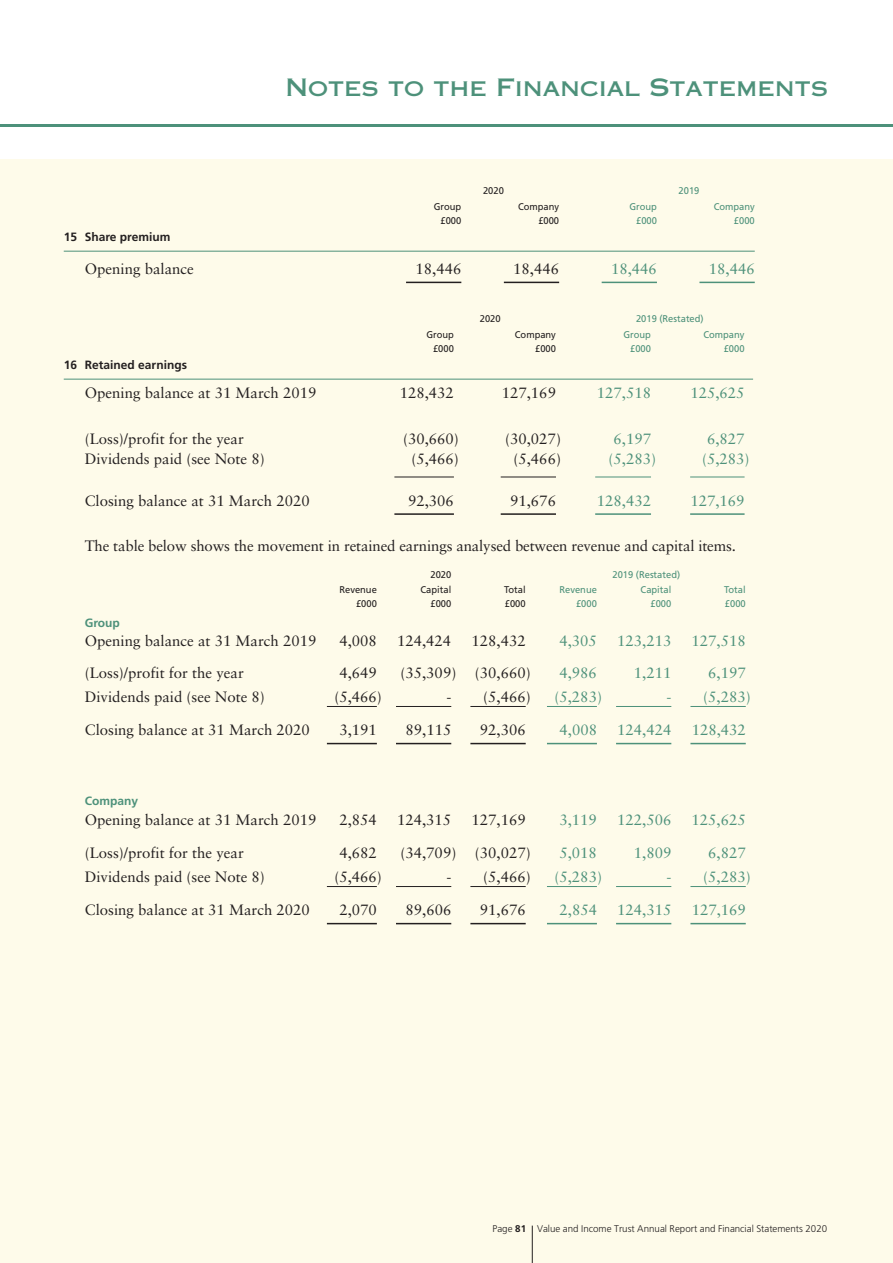
<style>
.page{position:relative;width:893px;height:1263px;background:#fff}
.page>*{position:absolute;margin:0;border:0;box-sizing:border-box;transform-origin:0 0}
.t1{font:24px "Copperplate Gothic Std 31 AB";color:#4d917a}
.t2{font:15px "Sabon";color:#231f20}
.t3{font:15px "Sabon";color:#4d917a}
.t4{font:700 12px "Frutiger LT Std";color:#231f20}
.t5{font:700 12px "Frutiger LT Std";color:#4d917a}
.t6{font:9.75px/13.5px "Frutiger LT Std";color:#4d917a;text-align:right;scale:.96 1}
.t7{font:9.75px/13.5px "Frutiger LT Std";color:#231f20;text-align:right;scale:.96 1}
.t8{font:300 9.75px "Frutiger LT Std";color:#231f20}
.s1{font-weight:700}
</style>
<div class="page">
<div style="left:0;top:159px;width:893px;height:1104px;background:#fefbea"></div>
<hr style="left:532px;top:1225px;width:1px;height:38px;background:#231f20">
<hr style="left:0;top:124px;width:893px;height:3px;background:#4d917a">
<hr style="left:406px;top:282px;width:55px;height:1px;background:#231f20">
<hr style="left:504px;top:282px;width:55px;height:1px;background:#231f20">
<hr style="left:602px;top:282px;width:55px;height:1px;background:#4d917a">
<hr style="left:699px;top:282px;width:56px;height:1px;background:#4d917a">
<hr style="left:64px;top:251px;width:691px;height:1px;background:#4d917a">
<hr style="left:394px;top:477px;width:60px;height:1px;background:#231f20">
<hr style="left:394px;top:513px;width:60px;height:2px;background:#231f20">
<hr style="left:501px;top:477px;width:55px;height:1px;background:#231f20">
<hr style="left:501px;top:513px;width:55px;height:2px;background:#231f20">
<hr style="left:595px;top:477px;width:56px;height:1px;background:#4d917a">
<hr style="left:595px;top:513px;width:56px;height:2px;background:#4d917a">
<hr style="left:690px;top:477px;width:55px;height:1px;background:#4d917a">
<hr style="left:690px;top:513px;width:55px;height:2px;background:#4d917a">
<hr style="left:64px;top:379px;width:689px;height:1px;background:#4d917a">
<hr style="left:327px;top:706px;width:50px;height:1px;background:#231f20">
<hr style="left:327px;top:886px;width:50px;height:1px;background:#231f20">
<hr style="left:327px;top:743px;width:50px;height:1px;background:#231f20">
<hr style="left:327px;top:923px;width:50px;height:1px;background:#231f20">
<hr style="left:396px;top:706px;width:55px;height:1px;background:#231f20">
<hr style="left:396px;top:886px;width:55px;height:1px;background:#231f20">
<hr style="left:396px;top:743px;width:55px;height:1px;background:#231f20">
<hr style="left:396px;top:923px;width:55px;height:1px;background:#231f20">
<hr style="left:470px;top:706px;width:56px;height:1px;background:#231f20">
<hr style="left:470px;top:886px;width:56px;height:1px;background:#231f20">
<hr style="left:470px;top:743px;width:56px;height:1px;background:#231f20">
<hr style="left:470px;top:923px;width:56px;height:1px;background:#231f20">
<hr style="left:690px;top:706px;width:56px;height:1px;background:#4d917a">
<hr style="left:690px;top:886px;width:56px;height:1px;background:#4d917a">
<hr style="left:690px;top:743px;width:56px;height:1px;background:#4d917a">
<hr style="left:690px;top:923px;width:56px;height:1px;background:#4d917a">
<hr style="left:616px;top:706px;width:55px;height:1px;background:#4d917a">
<hr style="left:616px;top:886px;width:55px;height:1px;background:#4d917a">
<hr style="left:616px;top:743px;width:55px;height:1px;background:#4d917a">
<hr style="left:616px;top:923px;width:55px;height:1px;background:#4d917a">
<hr style="left:547px;top:706px;width:50px;height:1px;background:#4d917a">
<hr style="left:547px;top:886px;width:50px;height:1px;background:#4d917a">
<hr style="left:547px;top:743px;width:50px;height:1px;background:#4d917a">
<hr style="left:547px;top:923px;width:50px;height:1px;background:#4d917a">
<h1 class="t1" style="left:285px;top:73px;width:544px">Notes to the Financial Statements</h1>
<p class="t7" style="left:483px;top:185px;width:23px">2020</p>
<p class="t6" style="left:679px;top:185px;width:23px">2019</p>
<p class="t7" style="left:434px;top:200px;width:30px">Group £000</p>
<p class="t7" style="left:518px;top:200px;width:44px">Company £000</p>
<p class="t6" style="left:629px;top:200px;width:30px">Group £000</p>
<p class="t6" style="left:714px;top:200px;width:44px">Company £000</p>
<p class="t4" style="left:64px;top:231px;width:108px">15 Share premium</p>
<p class="t2" style="left:85px;top:262px;width:111px">Opening balance</p>
<p class="t2" style="left:415px;top:262px;width:47px">18,446</p>
<p class="t2" style="left:513px;top:262px;width:47px">18,446</p>
<p class="t3" style="left:611px;top:262px;width:47px">18,446</p>
<p class="t3" style="left:709px;top:262px;width:47px">18,446</p>
<p class="t7" style="left:480px;top:313px;width:23px">2020</p>
<p class="t6" style="left:636px;top:313px;width:72px">2019 (Restated)</p>
<p class="t7" style="left:426px;top:328px;width:30px">Group £000</p>
<p class="t7" style="left:515px;top:328px;width:44px">Company £000</p>
<p class="t6" style="left:623px;top:328px;width:30px">Group £000</p>
<p class="t6" style="left:703px;top:328px;width:44px">Company £000</p>
<p class="t4" style="left:64px;top:359px;width:125px">16 Retained earnings</p>
<p class="t2" style="left:85px;top:386px;width:233px">Opening balance at 31 March 2019</p>
<p class="t2" style="left:400px;top:386px;width:56px">128,432</p>
<p class="t2" style="left:502px;top:386px;width:56px">127,169</p>
<p class="t3" style="left:597px;top:386px;width:56px">127,518</p>
<p class="t3" style="left:690px;top:386px;width:56px">125,625</p>
<p class="t2" style="left:85px;top:433px;width:161px">(Loss)/profit for the year</p>
<p class="t2" style="left:403px;top:433px;width:57px">(30,660)</p>
<p class="t2" style="left:505px;top:433px;width:57px">(30,027)</p>
<p class="t3" style="left:613px;top:433px;width:39px">6,197</p>
<p class="t3" style="left:707px;top:433px;width:39px">6,827</p>
<p class="t2" style="left:85px;top:453px;width:182px">Dividends paid (see Note 8)</p>
<p class="t2" style="left:411px;top:453px;width:49px">(5,466)</p>
<p class="t2" style="left:513px;top:453px;width:49px">(5,466)</p>
<p class="t3" style="left:608px;top:453px;width:49px">(5,283)</p>
<p class="t3" style="left:702px;top:453px;width:49px">(5,283)</p>
<p class="t2" style="left:85px;top:494px;width:227px">Closing balance at 31 March 2020</p>
<p class="t2" style="left:408px;top:494px;width:47px">92,306</p>
<p class="t2" style="left:510px;top:494px;width:47px">91,676</p>
<p class="t3" style="left:597px;top:494px;width:56px">128,432</p>
<p class="t3" style="left:690px;top:494px;width:56px">127,169</p>
<p class="t2" style="left:85px;top:540px;width:653px">The table below shows the movement in retained earnings analysed between revenue and capital items.</p>
<p class="t7" style="left:430px;top:568px;width:23px">2020</p>
<p class="t6" style="left:612px;top:568px;width:72px">2019 (Restated)</p>
<p class="t7" style="left:339px;top:584px;width:41px">Revenue £000</p>
<p class="t7" style="left:421px;top:584px;width:33px">Capital £000</p>
<p class="t7" style="left:504px;top:584px;width:24px;text-align:left">Total £000</p>
<p class="t6" style="left:559px;top:584px;width:41px">Revenue £000</p>
<p class="t6" style="left:641px;top:584px;width:33px">Capital £000</p>
<p class="t6" style="left:724px;top:584px;width:24px;text-align:left">Total £000</p>
<p class="t5" style="left:85px;top:617px;width:37px">Group</p>
<p class="t2" style="left:85px;top:635px;width:233px">Opening balance at 31 March 2019</p>
<p class="t2" style="left:339px;top:635px;width:39px">4,008</p>
<p class="t2" style="left:397px;top:635px;width:56px">124,424</p>
<p class="t2" style="left:471px;top:635px;width:56px">128,432</p>
<p class="t3" style="left:559px;top:635px;width:39px">4,305</p>
<p class="t3" style="left:617px;top:635px;width:56px">123,213</p>
<p class="t3" style="left:692px;top:635px;width:56px">127,518</p>
<p class="t2" style="left:85px;top:666px;width:161px">(Loss)/profit for the year</p>
<p class="t2" style="left:339px;top:666px;width:39px">4,649</p>
<p class="t2" style="left:400px;top:666px;width:132px">(35,309) (30,660)</p>
<p class="t3" style="left:559px;top:666px;width:39px">4,986</p>
<p class="t3" style="left:634px;top:666px;width:39px">1,211</p>
<p class="t3" style="left:708px;top:666px;width:39px">6,197</p>
<p class="t2" style="left:85px;top:691px;width:182px">Dividends paid (see Note 8)</p>
<p class="t2" style="left:334px;top:691px;width:49px">(5,466)</p>
<p class="t2" style="left:446px;top:691px;width:86px">- (5,466)</p>
<p class="t3" style="left:554px;top:691px;width:49px">(5,283)</p>
<p class="t3" style="left:666px;top:691px;width:86px">- (5,283)</p>
<p class="t2" style="left:85px;top:724px;width:227px">Closing balance at 31 March 2020</p>
<p class="t2" style="left:339px;top:724px;width:39px">3,191</p>
<p class="t2" style="left:405px;top:724px;width:47px">89,115</p>
<p class="t2" style="left:480px;top:724px;width:47px">92,306</p>
<p class="t3" style="left:559px;top:724px;width:39px">4,008</p>
<p class="t3" style="left:617px;top:724px;width:56px">124,424</p>
<p class="t3" style="left:692px;top:724px;width:56px">128,432</p>
<p class="t5" style="left:85px;top:795px;width:55px">Company</p>
<p class="t2" style="left:85px;top:814px;width:233px">Opening balance at 31 March 2019</p>
<p class="t2" style="left:339px;top:814px;width:39px">2,854</p>
<p class="t2" style="left:397px;top:814px;width:56px">124,315</p>
<p class="t2" style="left:471px;top:814px;width:56px">127,169</p>
<p class="t3" style="left:559px;top:814px;width:39px">3,119</p>
<p class="t3" style="left:617px;top:814px;width:56px">122,506</p>
<p class="t3" style="left:692px;top:814px;width:56px">125,625</p>
<p class="t2" style="left:85px;top:846px;width:161px">(Loss)/profit for the year</p>
<p class="t2" style="left:339px;top:846px;width:39px">4,682</p>
<p class="t2" style="left:400px;top:846px;width:132px">(34,709) (30,027)</p>
<p class="t3" style="left:559px;top:846px;width:39px">5,018</p>
<p class="t3" style="left:634px;top:846px;width:39px">1,809</p>
<p class="t3" style="left:708px;top:846px;width:39px">6,827</p>
<p class="t2" style="left:85px;top:871px;width:182px">Dividends paid (see Note 8)</p>
<p class="t2" style="left:334px;top:871px;width:49px">(5,466)</p>
<p class="t2" style="left:446px;top:871px;width:86px">- (5,466)</p>
<p class="t3" style="left:554px;top:871px;width:49px">(5,283)</p>
<p class="t3" style="left:666px;top:871px;width:86px">- (5,283)</p>
<p class="t2" style="left:85px;top:904px;width:227px">Closing balance at 31 March 2020</p>
<p class="t2" style="left:339px;top:904px;width:39px">2,070</p>
<p class="t2" style="left:405px;top:904px;width:47px">89,606</p>
<p class="t2" style="left:480px;top:904px;width:47px">91,676</p>
<p class="t3" style="left:559px;top:904px;width:39px">2,854</p>
<p class="t3" style="left:617px;top:904px;width:56px">124,315</p>
<p class="t3" style="left:692px;top:904px;width:56px">127,169</p>
<p class="t8" style="left:492px;top:1224px;width:336px">Page <span class="s1">81</span> Value and Income Trust Annual Report and Financial Statements 2020</p>
</div>
